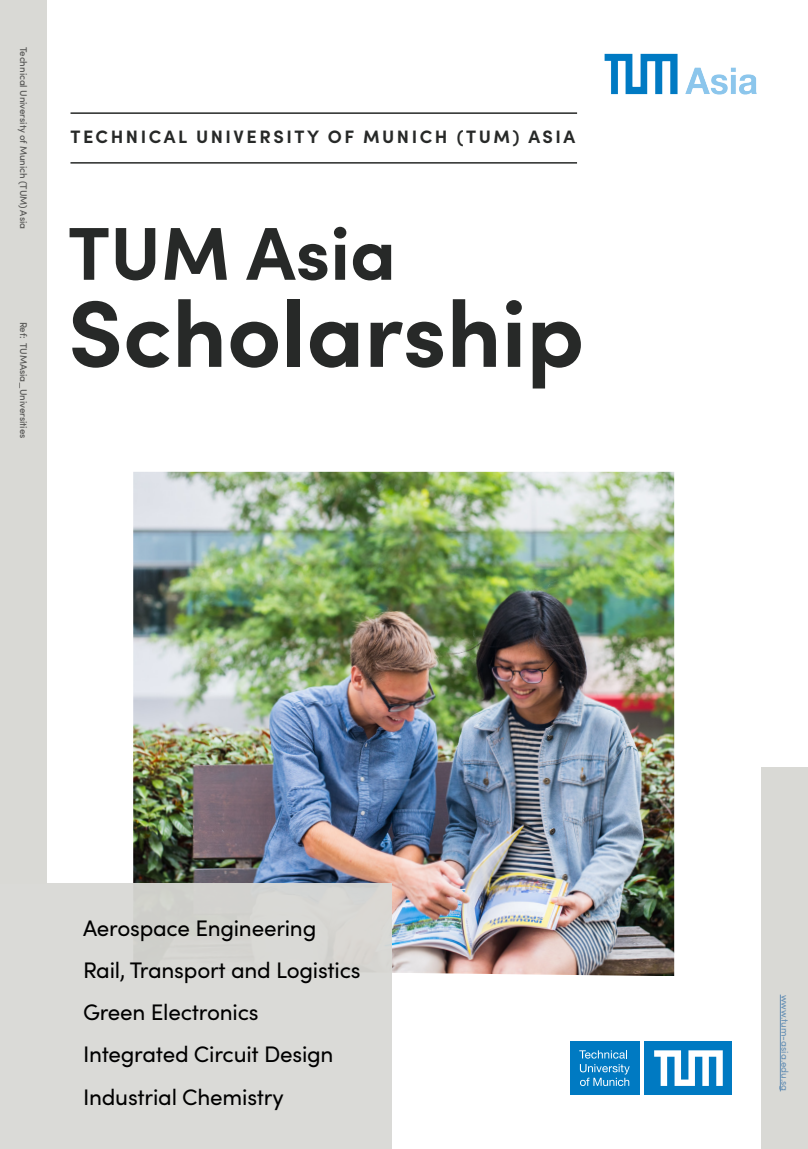
<style>
.page{position:relative;width:808px;height:1149px;background:#fff}
.page>*{position:absolute;margin:0;border:0;box-sizing:border-box;transform-origin:0 0}
.t1{font:700 94.5px "Sofia Pro";color:#272928}
.t2{font:700 75px "Sofia Pro";color:#272928}
.t3{font:22.5px "Sofia Pro";letter-spacing:-.01em;color:#000}
.t4{font:700 18px "Sofia Pro";letter-spacing:.14em;color:#272928}
.t5{font:500 9.75px "Sofia Pro";letter-spacing:-.01em;color:#000}
.t6{font:9.75px "Sofia Pro";color:#175d9e}
</style>
<div class="page">
<img style="left:133px;top:471px;width:541px;height:504px">
<img style="left:604px;top:53px;width:153px;height:42px">
<div style="left:0;top:0;width:47px;height:883px;background:#d9d9d5"></div>
<div style="left:761px;top:767px;width:47px;height:381px;background:#d9d9d5"></div>
<hr style="left:780px;top:994px;width:1px;height:96px;background:#175d9e">
<hr style="left:71px;top:112px;width:506px;height:2px;background:#272928">
<hr style="left:70px;top:162px;width:507px;height:1px;background:#272928">
<div style="left:645px;top:1040px;width:87px;height:54px;background:#007ac2"></div>
<div style="left:570px;top:1040px;width:69px;height:54px;background:#007ac2"></div>
<svg style="left:654px;top:1050px;width:69px;height:35px"></svg>
<svg style="left:579px;top:1050px;width:51px;height:35px"></svg>
<div style="left:0;top:883px;width:392px;height:265px;background:#d9d9d5"></div>
<p class="t5" style="left:31px;top:47px;width:184px;rotate:90deg">Technical University of Munich (TUM) Asia</p>
<p class="t5" style="left:31px;top:321px;width:118px;rotate:90deg">Ref: TUMAsia_Universities</p>
<p class="t4" style="left:70px;top:123px;width:506px">TECHNICAL UNIVERSITY OF MUNICH (TUM) ASIA</p>
<p class="t2" style="left:68px;top:195px;width:329px">TUM Asia</p>
<p class="t1" style="left:68px;top:261px;width:518px">Scholarship</p>
<p class="t3" style="left:83px;top:911px;width:235px">Aerospace Engineering</p>
<p class="t3" style="left:83px;top:953px;width:279px">Rail, Transport and Logistics</p>
<p class="t3" style="left:83px;top:995px;width:177px">Green Electronics</p>
<p class="t3" style="left:83px;top:1037px;width:252px">Integrated Circuit Design</p>
<p class="t3" style="left:83px;top:1079px;width:202px">Industrial Chemistry</p>
<p class="t6" style="left:792px;top:994px;width:98px;rotate:90deg">www.tum-asia.edu.sg</p>
</div>
